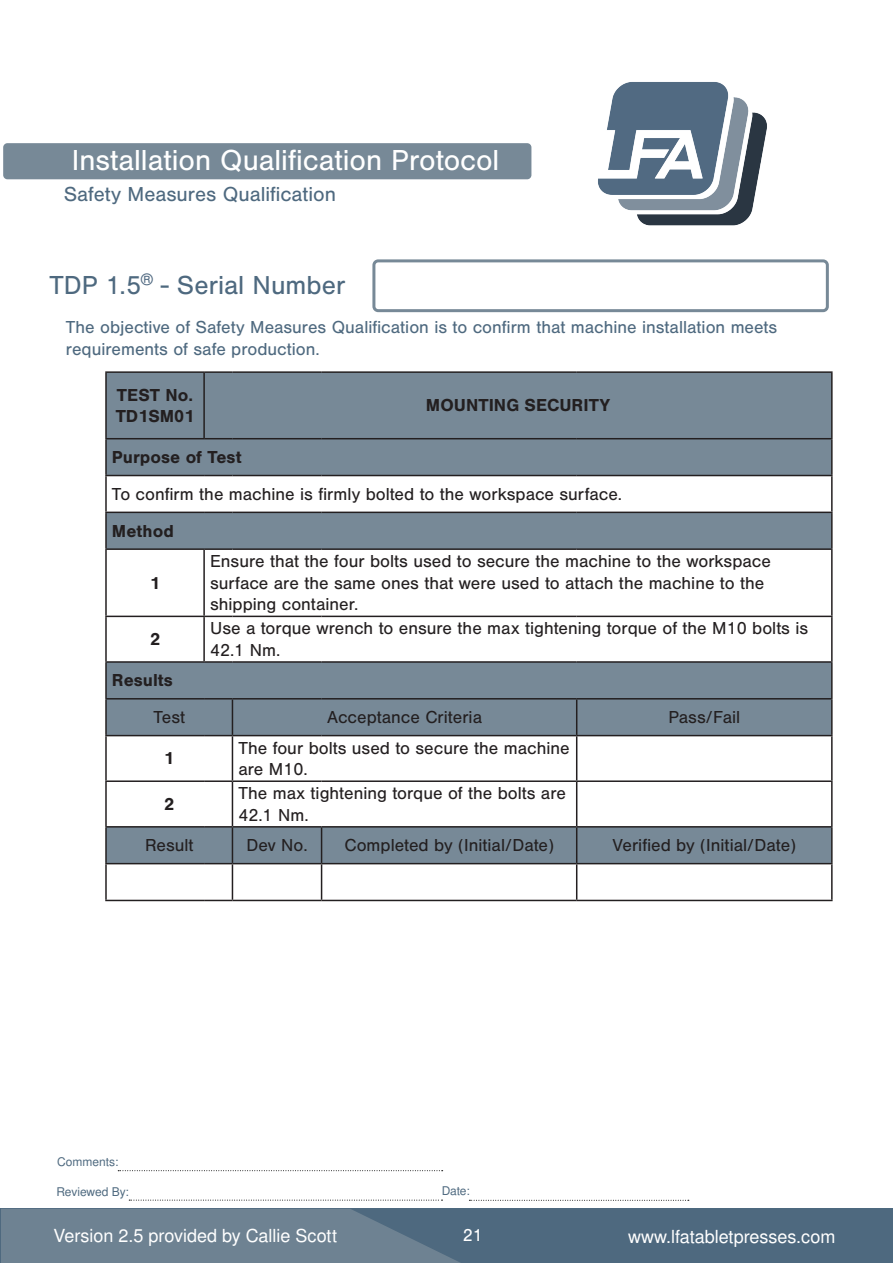
<style>
.page{position:relative;width:893px;height:1263px;background:#fff}
.page>*{position:absolute;margin:0;border:0;box-sizing:border-box;transform-origin:0 0}
.Subheading_1{font:30px "Nimbus San";color:#fff}
.Subheading_1-2{font:27px "Nimbus San";color:#4e697f}
.t1{font:21px "Nimbus San";color:#4e697f}
.t2{font:18px/21.6px "Nimbus San";color:#231f20}
.t3{font:18px/21.6px "Nimbus San";color:#4e697f}
.t4{font:700 18px/21.6px "Nimbus San";color:#231f20}
.t5{font:18px "Nimbus San L";color:#fff}
.t6{font:18px "Nimbus San";color:#fff}
.t7{font:12px "Nimbus San L";color:#4e697f}
</style>
<div class="page">
<img style="left:598px;top:82px;width:169px;height:144px">
<div style="left:372px;top:259px;width:457px;height:53px;border:3px solid #778997;border-radius:4px"></div>
<div style="left:3px;top:143px;width:528px;height:36px;background:#778997;border-radius:4px"></div>
<svg style="left:118px;top:1170px;width:325px;height:1px"></svg>
<svg style="left:129px;top:1200px;width:313px;height:1px"></svg>
<svg style="left:469px;top:1200px;width:220px;height:1px"></svg>
<div style="left:1px;top:1209px;width:892px;height:54px;background:#4e697f"></div>
<svg style="left:1px;top:1209px;width:459px;height:54px;background:#6a7f8f"></svg>
<svg style="left:107px;top:373px;width:724px;height:490px;fill:#778997"></svg>
<hr style="left:105px;top:371px;width:99px;height:2px;background:#231f20">
<hr style="left:105px;top:373px;width:2px;height:65px;background:#231f20">
<hr style="left:204px;top:371px;width:28px;height:2px;background:#231f20">
<hr style="left:203px;top:373px;width:2px;height:65px;background:#231f20">
<hr style="left:232px;top:371px;width:90px;height:2px;background:#231f20">
<hr style="left:322px;top:371px;width:255px;height:2px;background:#231f20">
<hr style="left:577px;top:371px;width:256px;height:2px;background:#231f20">
<hr style="left:831px;top:373px;width:2px;height:65px;background:#231f20">
<hr style="left:105px;top:438px;width:99px;height:1px;background:#231f20">
<hr style="left:105px;top:439px;width:2px;height:36px;background:#231f20">
<svg style="left:204px;top:438px;width:28px;height:1px"></svg>
<hr style="left:232px;top:438px;width:90px;height:1px;background:#231f20">
<hr style="left:322px;top:438px;width:255px;height:1px;background:#231f20">
<hr style="left:577px;top:438px;width:256px;height:1px;background:#231f20">
<hr style="left:831px;top:439px;width:2px;height:36px;background:#231f20">
<hr style="left:105px;top:475px;width:99px;height:1px;background:#231f20">
<hr style="left:105px;top:476px;width:2px;height:36px;background:#231f20">
<svg style="left:204px;top:475px;width:28px;height:1px"></svg>
<hr style="left:232px;top:475px;width:90px;height:1px;background:#231f20">
<hr style="left:322px;top:475px;width:255px;height:1px;background:#231f20">
<hr style="left:577px;top:475px;width:256px;height:1px;background:#231f20">
<hr style="left:831px;top:476px;width:2px;height:36px;background:#231f20">
<hr style="left:105px;top:512px;width:99px;height:1px;background:#231f20">
<hr style="left:105px;top:513px;width:2px;height:35px;background:#231f20">
<svg style="left:204px;top:512px;width:28px;height:1px"></svg>
<hr style="left:232px;top:512px;width:90px;height:1px;background:#231f20">
<hr style="left:322px;top:512px;width:255px;height:1px;background:#231f20">
<hr style="left:577px;top:512px;width:256px;height:1px;background:#231f20">
<hr style="left:831px;top:513px;width:2px;height:35px;background:#231f20">
<hr style="left:105px;top:548px;width:99px;height:2px;background:#231f20">
<hr style="left:105px;top:550px;width:2px;height:66px;background:#231f20">
<hr style="left:204px;top:548px;width:28px;height:2px;background:#231f20">
<hr style="left:203px;top:550px;width:2px;height:66px;background:#231f20">
<hr style="left:232px;top:548px;width:90px;height:2px;background:#231f20">
<hr style="left:322px;top:548px;width:255px;height:2px;background:#231f20">
<hr style="left:577px;top:548px;width:256px;height:2px;background:#231f20">
<hr style="left:831px;top:550px;width:2px;height:66px;background:#231f20">
<hr style="left:105px;top:616px;width:99px;height:1px;background:#231f20">
<hr style="left:105px;top:617px;width:2px;height:44px;background:#231f20">
<svg style="left:204px;top:616px;width:28px;height:1px"></svg>
<hr style="left:203px;top:617px;width:2px;height:44px;background:#231f20">
<hr style="left:232px;top:616px;width:90px;height:1px;background:#231f20">
<hr style="left:322px;top:616px;width:255px;height:1px;background:#231f20">
<hr style="left:577px;top:616px;width:256px;height:1px;background:#231f20">
<hr style="left:831px;top:617px;width:2px;height:44px;background:#231f20">
<hr style="left:105px;top:661px;width:99px;height:2px;background:#231f20">
<hr style="left:105px;top:663px;width:2px;height:35px;background:#231f20">
<hr style="left:204px;top:661px;width:28px;height:2px;background:#231f20">
<hr style="left:232px;top:661px;width:90px;height:2px;background:#231f20">
<hr style="left:322px;top:661px;width:255px;height:2px;background:#231f20">
<hr style="left:577px;top:661px;width:256px;height:2px;background:#231f20">
<hr style="left:831px;top:663px;width:2px;height:35px;background:#231f20">
<hr style="left:105px;top:698px;width:99px;height:1px;background:#231f20">
<hr style="left:105px;top:699px;width:2px;height:36px;background:#231f20">
<svg style="left:204px;top:698px;width:28px;height:1px"></svg>
<hr style="left:232px;top:698px;width:90px;height:1px;background:#231f20">
<hr style="left:232px;top:699px;width:1px;height:36px;background:#231f20">
<hr style="left:322px;top:698px;width:255px;height:1px;background:#231f20">
<hr style="left:577px;top:698px;width:256px;height:1px;background:#231f20">
<hr style="left:576px;top:699px;width:1px;height:36px;background:#231f20">
<hr style="left:831px;top:699px;width:2px;height:36px;background:#231f20">
<hr style="left:105px;top:735px;width:99px;height:1px;background:#231f20">
<hr style="left:105px;top:736px;width:2px;height:44px;background:#231f20">
<svg style="left:204px;top:735px;width:28px;height:1px"></svg>
<hr style="left:232px;top:735px;width:90px;height:1px;background:#231f20">
<hr style="left:232px;top:736px;width:1px;height:44px;background:#231f20">
<hr style="left:322px;top:735px;width:255px;height:1px;background:#231f20">
<hr style="left:577px;top:735px;width:256px;height:1px;background:#231f20">
<hr style="left:576px;top:736px;width:1px;height:44px;background:#231f20">
<hr style="left:831px;top:736px;width:2px;height:44px;background:#231f20">
<hr style="left:105px;top:780px;width:99px;height:2px;background:#231f20">
<hr style="left:105px;top:782px;width:2px;height:44px;background:#231f20">
<hr style="left:204px;top:780px;width:28px;height:2px;background:#231f20">
<hr style="left:232px;top:780px;width:90px;height:2px;background:#231f20">
<hr style="left:232px;top:782px;width:1px;height:44px;background:#231f20">
<hr style="left:322px;top:780px;width:255px;height:2px;background:#231f20">
<hr style="left:577px;top:780px;width:256px;height:2px;background:#231f20">
<hr style="left:576px;top:782px;width:1px;height:44px;background:#231f20">
<hr style="left:831px;top:782px;width:2px;height:44px;background:#231f20">
<hr style="left:105px;top:826px;width:99px;height:1px;background:#231f20">
<hr style="left:105px;top:827px;width:2px;height:36px;background:#231f20">
<svg style="left:204px;top:826px;width:28px;height:1px"></svg>
<hr style="left:232px;top:826px;width:90px;height:1px;background:#231f20">
<hr style="left:232px;top:827px;width:1px;height:36px;background:#231f20">
<hr style="left:322px;top:826px;width:255px;height:1px;background:#231f20">
<hr style="left:321px;top:827px;width:1px;height:36px;background:#231f20">
<hr style="left:577px;top:826px;width:256px;height:1px;background:#231f20">
<hr style="left:576px;top:827px;width:1px;height:36px;background:#231f20">
<hr style="left:831px;top:827px;width:2px;height:36px;background:#231f20">
<hr style="left:105px;top:863px;width:99px;height:1px;background:#231f20">
<hr style="left:105px;top:864px;width:2px;height:36px;background:#231f20">
<svg style="left:204px;top:863px;width:28px;height:1px"></svg>
<hr style="left:232px;top:863px;width:90px;height:1px;background:#231f20">
<hr style="left:232px;top:864px;width:1px;height:36px;background:#231f20">
<hr style="left:322px;top:863px;width:255px;height:1px;background:#231f20">
<hr style="left:321px;top:864px;width:1px;height:36px;background:#231f20">
<hr style="left:577px;top:863px;width:256px;height:1px;background:#231f20">
<hr style="left:576px;top:864px;width:1px;height:36px;background:#231f20">
<hr style="left:831px;top:864px;width:2px;height:36px;background:#231f20">
<hr style="left:105px;top:900px;width:99px;height:1px;background:#231f20">
<svg style="left:204px;top:900px;width:28px;height:1px"></svg>
<hr style="left:232px;top:900px;width:90px;height:1px;background:#231f20">
<hr style="left:322px;top:900px;width:255px;height:1px;background:#231f20">
<hr style="left:577px;top:900px;width:256px;height:1px;background:#231f20">
<hr style="left:0;top:1209px;width:1px;height:54px;background:#4e697f">
<p class="Subheading_1" style="left:72px;top:143px;width:429px">Installation Qualification Protocol</p>
<p class="t1" style="left:64px;top:183px;width:274px">Safety Measures Qualification</p>
<p class="Subheading_1-2" style="left:49px;top:270px;width:298px">TDP 1.5<sup>®</sup> - Serial Number</p>
<p class="t3" style="left:66px;top:317px;width:713px">The objective of Safety Measures Qualification is to confirm that machine installation meets requirements of safe production.</p>
<p class="t4" style="left:116px;top:384px;width:80px">TEST No.<br>TD1SM01</p>
<p class="t4" style="left:426px;top:395px;width:186px">MOUNTING SECURITY</p>
<p class="t4" style="left:112px;top:446px;width:131px">Purpose of Test</p>
<p class="t2" style="left:112px;top:483px;width:512px">To confirm the machine is firmly bolted to the workspace surface.</p>
<p class="t4" style="left:112px;top:520px;width:63px">Method</p>
<p class="t4" style="left:150px;top:572px;width:12px">1</p>
<p class="t2" style="left:210px;top:551px;width:562px">Ensure that the four bolts used to secure the machine to the workspace surface are the same ones that were used to attach the machine to the shipping container.</p>
<p class="t4" style="left:150px;top:629px;width:12px">2</p>
<p class="t2" style="left:210px;top:618px;width:600px">Use a torque wrench to ensure the max tightening torque of the M10 bolts is<br>42.1 Nm.</p>
<p class="t4" style="left:112px;top:670px;width:63px">Results</p>
<p class="t2" style="left:153px;top:707px;width:33px">Test</p>
<p class="t2" style="left:327px;top:707px;width:156px">Acceptance Criteria</p>
<p class="t2" style="left:668px;top:707px;width:73px">Pass/Fail</p>
<p class="t4" style="left:164px;top:748px;width:12px">1</p>
<p class="t2" style="left:238px;top:737px;width:333px">The four bolts used to secure the machine are M10.</p>
<p class="t4" style="left:164px;top:793px;width:12px">2</p>
<p class="t2" style="left:238px;top:783px;width:329px">The max tightening torque of the bolts are<br>42.1 Nm.</p>
<p class="t2" style="left:145px;top:835px;width:50px">Result</p>
<p class="t2" style="left:246px;top:835px;width:63px">Dev No.</p>
<p class="t2" style="left:344px;top:835px;width:211px">Completed by (Initial/Date)</p>
<p class="t2" style="left:612px;top:835px;width:185px">Verified by (Initial/Date)</p>
<p class="t7" style="left:57px;top:1153px;width:63px">Comments:</p>
<p class="t7" style="left:56px;top:1182px;width:74px">Reviewed By:</p>
<p class="t7" style="left:442px;top:1182px;width:30px">Date:</p>
<p class="t6" style="left:451px;top:1225px;width:22px">21</p>
<p class="t5" style="left:53px;top:1223px;width:285px">Version 2.5 provided by Callie Scott</p>
<p class="t6" style="left:463px;top:1225px;width:22px">21</p>
<p class="t5" style="left:628px;top:1223px;width:209px">www.lfatabletpresses.com</p>
</div>
